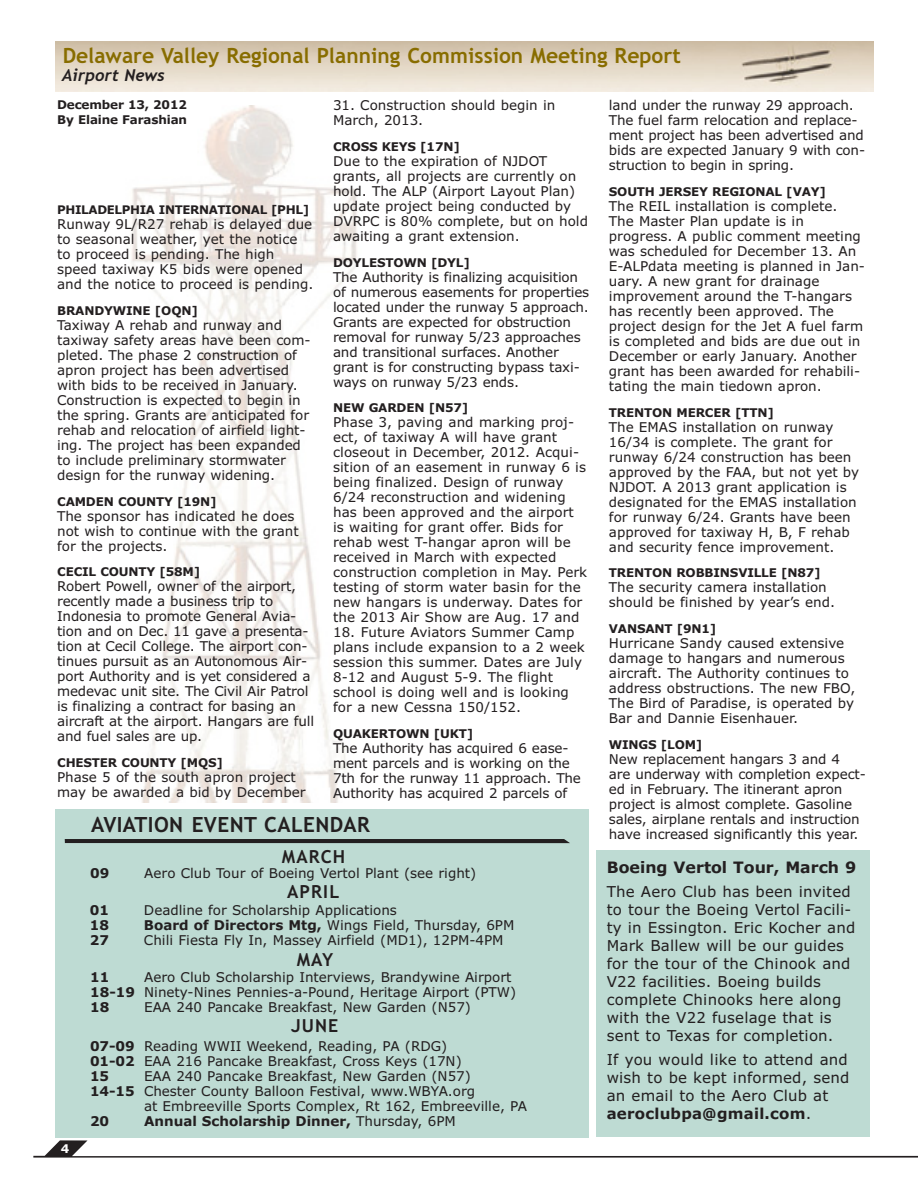
<style>
.page{position:relative;width:918px;height:1188px;background:#fff}
.page>*{position:absolute;margin:0;border:0;box-sizing:border-box;transform-origin:0 0}
.t1{font:21px "TT15154 O00";color:#886d00}
.t2{font:21px "TT15154 O00";letter-spacing:.02em;color:#231f20}
.t3{font:18px "TT15154 O00";letter-spacing:.055em;color:#231f20}
.t4{font:16.5px "TT15195 O00";color:#231f20}
.t5{font:15.75px "TT15162 O00";color:#231f20}
.t6{font:15px/18px "TT15169 O00";letter-spacing:.01em;color:#231f20}
.t7{font:15px "TT15162 O00";letter-spacing:.015em;color:#231f20}
.t8{font:13.5px/15px "TT15169 O00";color:#231f20}
.t9{font:13.5px "TT15162 O00";color:#231f20}
.t10{font:12px/15px "TT15162 O00";letter-spacing:-.015em;color:#231f20}
.t11{font:12px "TT15162 O00";color:#fff}
.t12{font:11.85px "TT15162 O00";letter-spacing:-.03em;color:#231f20}
.s1{font-size:12px}
.s2{font-family:"TT15162 O00"}
.s3{font-family:"TT15169 O00"}
</style>
<div class="page">
<svg style="left:33px;top:1140px;width:885px;height:18px"></svg>
<img style="left:131px;top:105px;width:226px;height:697px">
<div style="left:55px;top:809px;width:533px;height:328px;background:#bedbd3"></div>
<img style="left:55px;top:41px;width:819px;height:50px">
<hr style="left:65px;top:839px;width:505px;height:4px;background:#231f20">
<div style="left:596px;top:850px;width:274px;height:287px;background:#bedbd3"></div>
<h1 class="t1" style="left:63px;top:47px;width:620px">Delaware Valley Regional Planning Commission Meeting Report</h1>
<p class="t4" style="left:62px;top:69px;width:104px">Airport News</p>
<p class="t10" style="left:57px;top:98px;width:131px">December 13, 2012<br>By Elaine Farashian</p>
<p class="t12" style="left:57px;top:205px;width:254px">PHILADELPHIA INTERNATIONAL <span class="s1">[PHL]</span></p>
<p class="t8" style="left:57px;top:218px;width:258px">Runway 9L/R27 rehab is delayed due to seasonal weather, yet the notice to proceed is pending. The high speed taxiway K5 bids were opened and the notice to proceed is pending.</p>
<p class="t10" style="left:57px;top:304px;width:142px">BRANDYWINE [OQN]</p>
<p class="t8" style="left:57px;top:318px;width:255px">Taxiway A rehab and runway and taxiway safety areas have been com&shy;pleted. The phase 2 construction of apron project has been advertised with bids to be received in January.<br>Construction is expected to begin in the spring. Grants are anticipated for rehab and relocation of airfield light&shy;ing. The project has been expanded to include preliminary stormwater design for the runway widening.</p>
<p class="t10" style="left:57px;top:495px;width:161px">CAMDEN COUNTY [19N]</p>
<p class="t8" style="left:57px;top:509px;width:243px">The sponsor has indicated he does not wish to continue with the grant for the projects.</p>
<p class="t10" style="left:57px;top:566px;width:145px">CECIL COUNTY [58M]</p>
<p class="t8" style="left:57px;top:580px;width:259px">Robert Powell, owner of the airport, recently made a business trip to Indonesia to promote General Avia&shy;tion and on Dec. 11 gave a presenta&shy;tion at Cecil College. The airport con&shy;tinues pursuit as an Autonomous Air&shy;port Authority and is yet considered a medevac unit site. The Civil Air Patrol is finalizing a contract for basing an aircraft at the airport. Hangars are full and fuel sales are up.</p>
<p class="t10" style="left:57px;top:756px;width:167px">CHESTER COUNTY [MQS]</p>
<p class="t8" style="left:57px;top:771px;width:250px">Phase 5 of the south apron project may be awarded a bid by December</p>
<p class="t8" style="left:333px;top:99px;width:224px">31. Construction should begin in<br>March, 2013.</p>
<p class="t10" style="left:333px;top:140px;width:128px">CROSS KEYS [17N]</p>
<p class="t8" style="left:333px;top:155px;width:256px">Due to the expiration of NJDOT grants, all projects are currently on hold. The ALP (Airport Layout Plan) update project being conducted by DVRPC is 80% complete, but on hold awaiting a grant extension.</p>
<p class="t10" style="left:333px;top:256px;width:138px">DOYLESTOWN [DYL]</p>
<p class="t8" style="left:333px;top:270px;width:258px">The Authority is finalizing acquisition of numerous easements for properties located under the runway 5 approach.<br>Grants are expected for obstruction removal for runway 5/23 approaches and transitional surfaces. Another grant is for constructing bypass taxi&shy;ways on runway 5/23 ends.</p>
<p class="t10" style="left:333px;top:402px;width:137px">NEW GARDEN [N57]</p>
<p class="t8" style="left:333px;top:416px;width:256px">Phase 3, paving and marking proj&shy;ect, of taxiway A will have grant closeout in December, 2012. Acqui&shy;sition of an easement in runway 6 is being finalized. Design of runway 6/24 reconstruction and widening has been approved and the airport is waiting for grant offer. Bids for rehab west T-hangar apron will be received in March with expected construction completion in May. Perk testing of storm water basin for the new hangars is underway. Dates for the 2013 Air Show are Aug. 17 and</p>
<p class="t8" style="left:333px;top:626px;width:253px">18. Future Aviators Summer Camp plans include expansion to a 2 week session this summer. Dates are July<br>8-12 and August 5-9. The flight school is doing well and is looking for a new Cessna 150/152.</p>
<p class="t10" style="left:333px;top:727px;width:142px">QUAKERTOWN [UKT]</p>
<p class="t8" style="left:333px;top:742px;width:249px">The Authority has acquired 6 ease&shy;ment parcels and is working on the 7th for the runway 11 approach. The Authority has acquired 2 parcels of</p>
<h1 class="t2" style="left:91px;top:816px;width:280px">AVIATION EVENT CALENDAR</h1>
<h2 class="t3" style="left:282px;top:849px;width:65px">MARCH</h2>
<p class="t9" style="left:90px;top:868px;width:21px">09</p>
<p class="t8" style="left:144px;top:867px;width:334px">Aero Club Tour of Boeing Vertol Plant (see right)</p>
<h2 class="t3" style="left:287px;top:884px;width:54px">APRIL</h2>
<p class="t9" style="left:90px;top:904px;width:21px">01</p>
<p class="t8" style="left:144px;top:903px;width:254px">Deadline for Scholarship Applications</p>
<p class="t9" style="left:90px;top:919px;width:21px">18</p>
<p class="t8" style="left:144px;top:918px;width:372px"><span class="s2">Board of Directors Mtg,</span> Wings Field, Thursday, 6PM</p>
<p class="t9" style="left:90px;top:934px;width:21px">27</p>
<p class="t8" style="left:144px;top:933px;width:361px">Chili Fiesta Fly In, Massey Airfield (MD1), 12PM-4PM</p>
<h2 class="t3" style="left:297px;top:953px;width:38px">MAY</h2>
<p class="t8" style="left:90px;top:971px;width:428px;text-indent:54px">Aero Club Scholarship Interviews, Brandywine Airport<br><span class="s2">18-19</span> Ninety-Nines Pennies-a-Pound, Heritage Airport (PTW)</p>
<p class="t9" style="left:90px;top:1002px;width:21px">18</p>
<p class="t8" style="left:144px;top:1001px;width:328px">EAA 240 Pancake Breakfast, New Garden (N57)</p>
<p class="t9" style="left:90px;top:972px;width:21px">11</p>
<h2 class="t3" style="left:291px;top:1018px;width:49px">JUNE</h2>
<p class="t11" style="left:61px;top:1144px;width:10px">4</p>
<p class="t8" style="left:90px;top:1040px;width:373px"><span class="s2">07-09</span> Reading WWII Weekend, Reading, PA (RDG)<br><span class="s2">01-02</span> EAA 216 Pancake Breakfast, Cross Keys (17N)</p>
<p class="t9" style="left:90px;top:1071px;width:21px">15</p>
<p class="t8" style="left:144px;top:1070px;width:328px">EAA 240 Pancake Breakfast, New Garden (N57)</p>
<p class="t8" style="left:90px;top:1085px;width:387px"><span class="s2">14-15</span> Chester County Balloon Festival, www.WBYA.org</p>
<p class="t8" style="left:144px;top:1100px;width:385px">at Embreeville Sports Complex, Rt 162, Embreeville, PA</p>
<p class="t9" style="left:90px;top:1116px;width:21px">20</p>
<p class="t9" style="left:144px;top:1116px;width:313px">Annual Scholarship Dinner, <span class="s3">Thursday, 6PM</span></p>
<p class="t8" style="left:609px;top:99px;width:258px">land under the runway 29 approach.<br>The fuel farm relocation and replace&shy;ment project has been advertised and bids are expected January 9 with con&shy;struction to begin in spring.</p>
<p class="t10" style="left:609px;top:185px;width:219px">SOUTH JERSEY REGIONAL [VAY]</p>
<p class="t8" style="left:609px;top:200px;width:258px">The REIL installation is complete.<br>The Master Plan update is in progress. A public comment meeting was scheduled for December 13. An E-ALPdata meeting is planned in Jan&shy;uary. A new grant for drainage improvement around the T-hangars has recently been approved. The project design for the Jet A fuel farm is completed and bids are due out in December or early January. Another grant has been awarded for rehabili&shy;tating the main tiedown apron.</p>
<p class="t10" style="left:609px;top:406px;width:167px">TRENTON MERCER [TTN]</p>
<p class="t8" style="left:609px;top:420px;width:252px">The EMAS installation on runway 16/34 is complete. The grant for runway 6/24 construction has been approved by the FAA, but not yet by NJDOT. A 2013 grant application is designated for the EMAS installation for runway 6/24. Grants have been approved for taxiway H, B, F rehab and security fence improvement.</p>
<p class="t10" style="left:609px;top:567px;width:213px">TRENTON ROBBINSVILLE [N87]</p>
<p class="t8" style="left:609px;top:581px;width:228px">The security camera installation should be finished by year’s end.</p>
<p class="t10" style="left:609px;top:622px;width:109px">VANSANT [9N1]</p>
<p class="t8" style="left:609px;top:637px;width:248px">Hurricane Sandy caused extensive damage to hangars and numerous aircraft. The Authority continues to address obstructions. The new FBO, The Bird of Paradise, is operated by Bar and Dannie Eisenhauer.</p>
<p class="t10" style="left:609px;top:738px;width:95px">WINGS [LOM]</p>
<p class="t8" style="left:609px;top:753px;width:258px">New replacement hangars 3 and 4<br>are underway with completion expect&shy;ed in February. The itinerant apron project is almost complete. Gasoline sales, airplane rentals and instruction have increased significantly this year.</p>
<p class="t5" style="left:607px;top:861px;width:251px">Boeing Vertol Tour, March 9</p>
<p class="t6" style="left:607px;top:884px;width:250px">The Aero Club has been invited to tour the Boeing Vertol Facili&shy;ty in Essington. Eric Kocher and<br>Mark Ballew will be our guides for the tour of the Chinook and<br>V22 facilities. Boeing builds complete Chinooks here along with the V22 fuselage that is sent to Texas for completion.</p>
<p class="t6" style="left:607px;top:1052px;width:244px;text-align:justify">If you would like to attend and wish to be kept informed, send an email to the Aero Club at</p>
<p class="t7" style="left:607px;top:1108px;width:206px">aeroclubpa@gmail.com<span class="s3">.</span></p>
</div>
